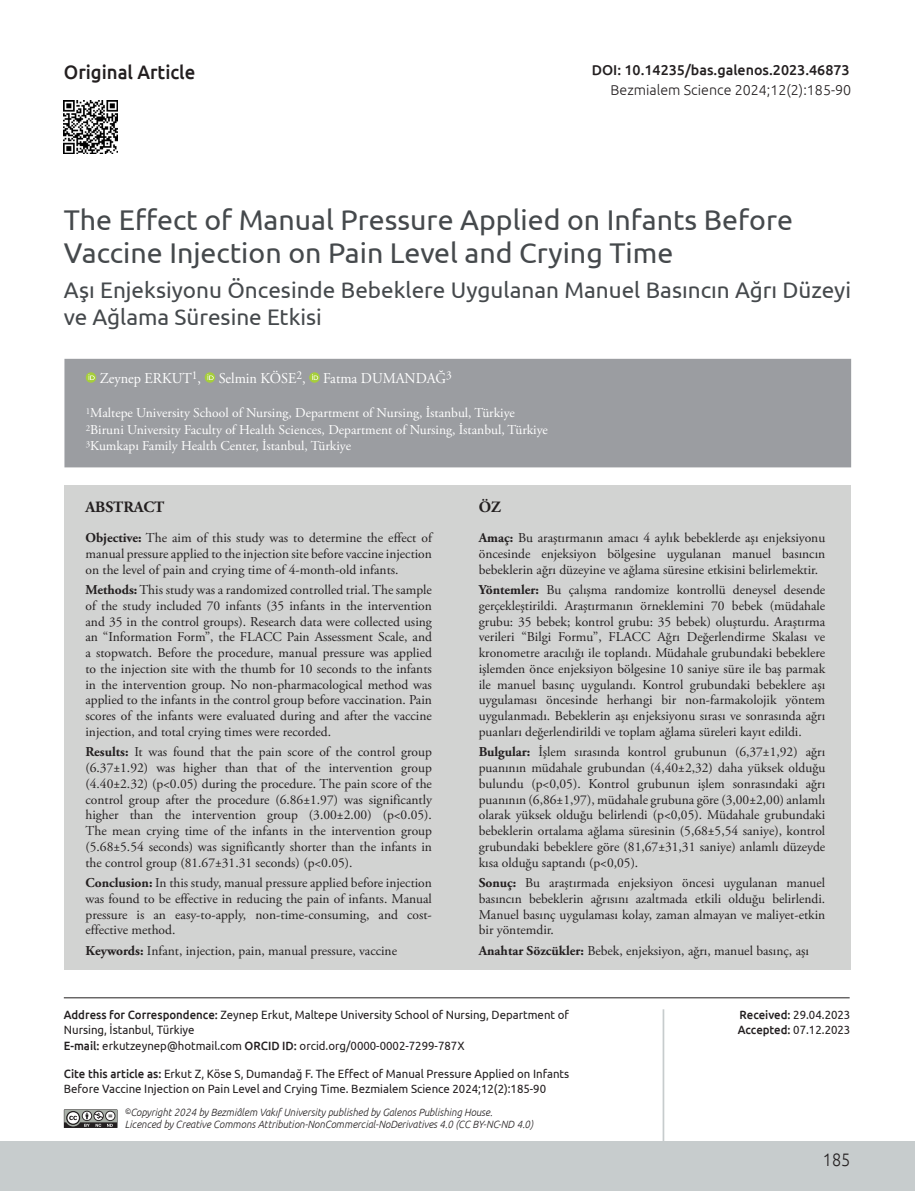
<style>
.page{position:relative;width:915px;height:1191px;background:#fff}
.page>*{position:absolute;margin:0;border:0;box-sizing:border-box;transform-origin:0 0}
.BASLIK{font:28.5px/33px "Ubuntu";color:#45494c}
._2__BASLIK{font:22.5px/27px "Ubuntu";color:#45494c}
.t1{font:500 19.5px "Ubuntu";color:#231f20;scale:.95 1}
.t2{font:300 18px "Ubuntu";color:#231f20;scale:.9 1}
.ABSTRACT_BASLIK{font:700 15.75px "Adobe Garamond Pro";color:#231f20}
.YAZARLAR{font:15px "Adobe Garamond Pro";color:#fff;scale:.95 1}
.DOİ{font:500 14.25px "Ubuntu";color:#231f20}
.SAYFA_ARA{font:300 14.25px "Ubuntu";color:#231f20}
.OZET{font:13.5px/15.8px "Adobe Garamond Pro";color:#231f20;text-align:justify}
.KURUM{font:13.5px "Adobe Garamond Pro";color:#fff}
.CITE_AS{font:12px/15px "Ubuntu";color:#231f20;scale:.95 1}
.t3{font:italic 300 10.5px/12px "Ubuntu";color:#231f20;scale:.95 1}
.s1{font-weight:700}
.s2{font-weight:500}
.s3{font-size:7.8px}
</style>
<div class="page">
<div style="left:0;top:1141px;width:914px;height:50px;background:#c7cccd"></div>
<svg style="left:64px;top:1109px;width:53px;height:19px"></svg>
<div style="left:64px;top:359px;width:786px;height:108px;background:#9b9da1"></div>
<div style="left:86px;top:372px;width:10px;height:11px;background:#a6ce3b;border-radius:50%"></div>
<svg style="left:88px;top:374px;width:7px;height:6px"></svg>
<div style="left:205px;top:372px;width:10px;height:11px;background:#a6ce3b;border-radius:50%"></div>
<svg style="left:207px;top:374px;width:6px;height:6px"></svg>
<div style="left:309px;top:372px;width:10px;height:11px;background:#a6ce3b;border-radius:50%"></div>
<svg style="left:312px;top:374px;width:6px;height:6px"></svg>
<div style="left:64px;top:485px;width:393px;height:484px;background:#d2d3d2"></div>
<div style="left:457px;top:485px;width:393px;height:484px;background:#d2d3d2"></div>
<hr style="left:64px;top:997px;width:785px;height:1px;background:#231f20">
<hr style="left:662px;top:1009px;width:2px;height:149px;background:#c7cccd">
<img style="left:64px;top:100px;width:53px;height:54px">
<h3 class="t1" style="left:64px;top:60px;width:140px">Original Article</h3>
<p class="DOİ" style="left:591px;top:61px;width:259px">DOI: 10.14235/bas.galenos.2023.46873</p>
<p class="SAYFA_ARA" style="left:610px;top:81px;width:242px">Bezmialem Science 2024;12(2):185-90</p>
<p class="BASLIK" style="left:64px;top:202px;width:730px">The Effect of Manual Pressure Applied on Infants Before<br>Vaccine Injection on Pain Level and Crying Time</p>
<p class="_2__BASLIK" style="left:64px;top:276px;width:788px">Aşı Enjeksiyonu Öncesinde Bebeklere Uygulanan Manuel Basıncın Ağrı Düzeyi ve Ağlama Süresine Etkisi</p>
<p class="YAZARLAR" style="left:100px;top:369px;width:372px">Zeynep ERKUT<sup>1</sup>, Selmin KÖSE<sup>2</sup>, Fatma DUMANDAĞ<sup>3</sup></p>
<p class="KURUM" style="left:86px;top:405px;width:430px"><sup>1</sup>Maltepe University School of Nursing, Department of Nursing, İstanbul, Türkiye</p>
<p class="KURUM" style="left:86px;top:421px;width:463px"><sup>2</sup>Biruni University Faculty of Health Sciences, Department of Nursing, İstanbul, Türkiye</p>
<p class="KURUM" style="left:86px;top:438px;width:267px"><sup>3</sup>Kumkapı Family Health Center, İstanbul, Türkiye</p>
<p class="ABSTRACT_BASLIK" style="left:85px;top:497px;width:80px">ABSTRACT</p>
<p class="OZET" style="left:85px;top:530px;width:348px"><span class="s1">Objective:</span> The aim of this study was to determine the effect of manual pressure applied to the injection site before vaccine injection on the level of pain and crying time of 4-month-old infants.</p>
<p class="OZET" style="left:85px;top:582px;width:348px"><span class="s1">Methods:</span> This study was a randomized controlled trial. The sample of the study included 70 infants (35 infants in the intervention and 35 in the control groups). Research data were collected using an “Information Form”, the FLACC Pain Assessment Scale, and a stopwatch. Before the procedure, manual pressure was applied to the injection site with the thumb for 10 seconds to the infants in the intervention group. No non-pharmacological method was applied to the infants in the control group before vaccination. Pain scores of the infants were evaluated during and after the vaccine injection, and total crying times were recorded.</p>
<p class="OZET" style="left:85px;top:744px;width:348px"><span class="s1">Results:</span> It was found that the pain score of the control group (6.37±1.92) was higher than that of the intervention group (4.40±2.32) (p&lt;0.05) during the procedure. The pain score of the control group after the procedure (6.86±1.97) was significantly higher than the intervention group (3.00±2.00) (p&lt;0.05).<br>The mean crying time of the infants in the intervention group (5.68±5.54 seconds) was significantly shorter than the infants in the control group (81.67±31.31 seconds) (p&lt;0.05).</p>
<p class="OZET" style="left:85px;top:875px;width:348px"><span class="s1">Conclusion:</span> In this study, manual pressure applied before injection was found to be effective in reducing the pain of infants. Manual pressure is an easy-to-apply, non-time-consuming, and cost&shy;effective method.</p>
<p class="OZET" style="left:85px;top:943px;width:313px"><span class="s1">Keywords:</span> Infant, injection, pain, manual pressure, vaccine</p>
<p class="ABSTRACT_BASLIK" style="left:478px;top:497px;width:24px">ÖZ</p>
<p class="OZET" style="left:478px;top:530px;width:348px"><span class="s1">Amaç:</span> Bu araştırmanın amacı 4 aylık bebeklerde aşı enjeksiyonu öncesinde enjeksiyon bölgesine uygulanan manuel basıncın bebeklerin ağrı düzeyine ve ağlama süresine etkisini belirlemektir.</p>
<p class="OZET" style="left:478px;top:582px;width:348px"><span class="s1">Yöntemler:</span> Bu çalışma randomize kontrollü deneysel desende gerçekleştirildi. Araştırmanın örneklemini 70 bebek (müdahale grubu: 35 bebek; kontrol grubu: 35 bebek) oluşturdu. Araştırma verileri “Bilgi Formu”, FLACC Ağrı Değerlendirme Skalası ve kronometre aracılığı ile toplandı. Müdahale grubundaki bebeklere işlemden önce enjeksiyon bölgesine 10 saniye süre ile baş parmak ile manuel basınç uygulandı. Kontrol grubundaki bebeklere aşı uygulaması öncesinde herhangi bir non-farmakolojik yöntem uygulanmadı. Bebeklerin aşı enjeksiyonu sırası ve sonrasında ağrı puanları değerlendirildi ve toplam ağlama süreleri kayıt edildi.</p>
<p class="OZET" style="left:478px;top:744px;width:348px"><span class="s1">Bulgular:</span> İşlem sırasında kontrol grubunun (6,37±1,92) ağrı puanının müdahale grubundan (4,40±2,32) daha yüksek olduğu bulundu (p&lt;0,05). Kontrol grubunun işlem sonrasındaki ağrı puanının (6,86±1,97), müdahale grubuna göre (3,00±2,00) anlamlı olarak yüksek olduğu belirlendi (p&lt;0,05). Müdahale grubundaki bebeklerin ortalama ağlama süresinin (5,68±5,54 saniye), kontrol grubundaki bebeklere göre (81,67±31,31 saniye) anlamlı düzeyde kısa olduğu saptandı (p&lt;0,05).</p>
<p class="OZET" style="left:478px;top:875px;width:348px"><span class="s1">Sonuç:</span> Bu araştırmada enjeksiyon öncesi uygulanan manuel basıncın bebeklerin ağrısını azaltmada etkili olduğu belirlendi.<br>Manuel basınç uygulaması kolay, zaman almayan ve maliyet-etkin bir yöntemdir.</p>
<p class="OZET" style="left:478px;top:943px;width:331px"><span class="s1">Anahtar Sözcükler:</span> Bebek, enjeksiyon, ağrı, manuel basınç, aşı</p>
<p class="CITE_AS" style="left:64px;top:1006px;width:533px"><span class="s2">Address for Correspondence:</span> Zeynep Erkut, Maltepe University School of Nursing, Department of<br>Nursing, İstanbul, Türkiye</p>
<p class="CITE_AS" style="left:64px;top:1037px;width:423px"><span class="s2">E-mail:</span> erkutzeynep@hotmail.com <span class="s2">ORCID ID:</span> orcid.org/0000-0002-7299-787X</p>
<p class="CITE_AS" style="left:64px;top:1066px;width:533px"><span class="s2">Cite this article as:</span> Erkut Z, Köse S, Dumandağ F. The Effect of Manual Pressure Applied on Infants<br>Before Vaccine Injection on Pain Level and Crying Time. Bezmialem Science 2024;12(2):185-90</p>
<p class="t3" style="left:125px;top:1106px;width:431px"><span class="s3">©</span>Copyright 2024 by Bezmiâlem Vakıf University published by Galenos Publishing House.<br>Licenced by Creative Commons Attribution-NonCommercial-NoDerivatives 4.0 (CC BY-NC-ND 4.0)</p>
<p class="CITE_AS" style="left:739px;top:1006px;width:118px"><span class="s2">Received:</span> 29.04.2023</p>
<p class="CITE_AS" style="left:737px;top:1022px;width:120px"><span class="s2">Accepted:</span> 07.12.2023</p>
<h3 class="t2" style="left:822px;top:1148px;width:32px">185</h3>
</div>
